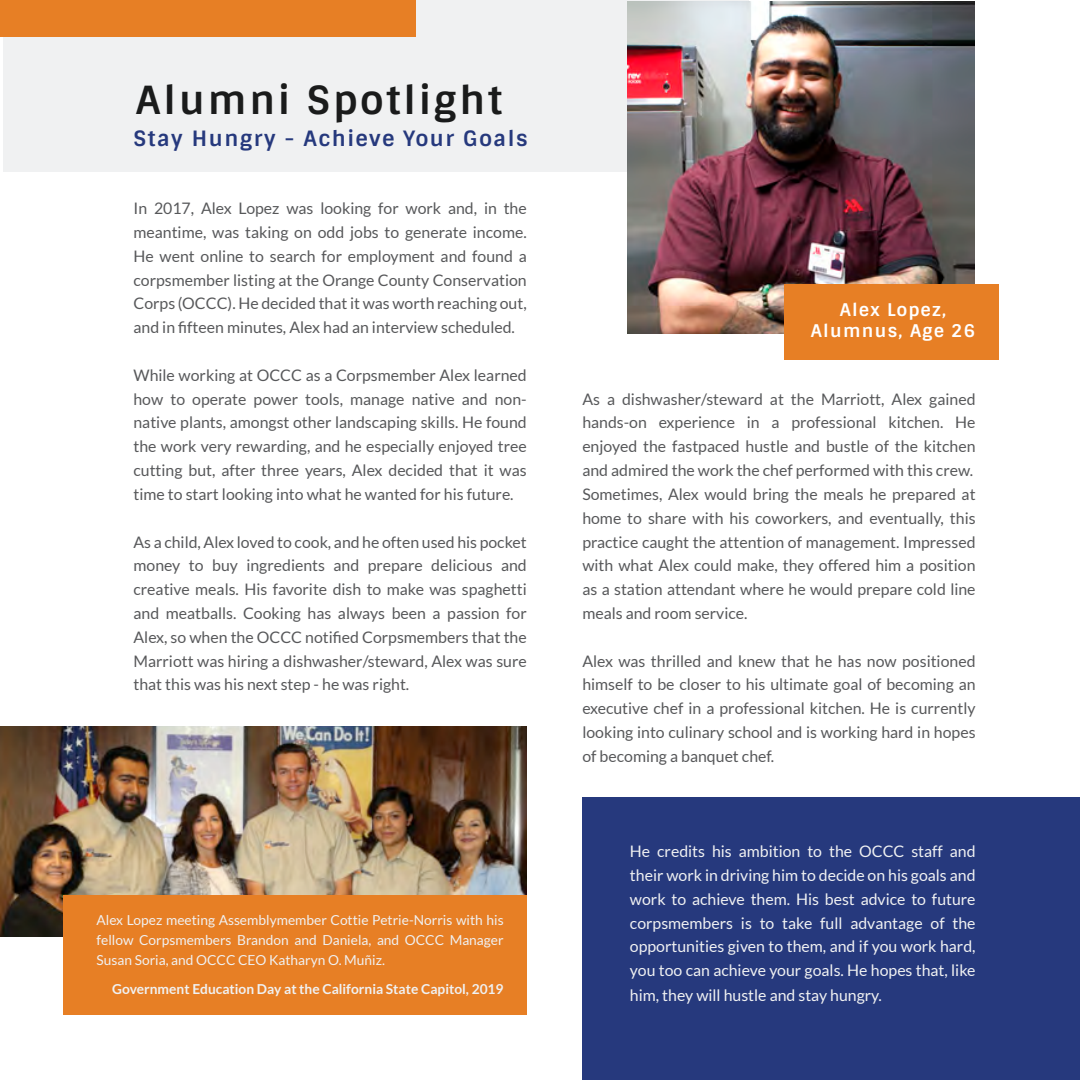
<style>
.page{position:relative;width:1080px;height:1080px;background:#fff}
.page>*{position:absolute;margin:0;border:0;box-sizing:border-box;transform-origin:0 0}
.Title_page{font:700 38.75px "Sintony";letter-spacing:.075em;color:#1a1b1b}
.Text_title__color{font:700 21.25px "Sintony";letter-spacing:.075em;color:#26397d}
.title_page{font:700 17.5px "Sintony";letter-spacing:.075em;color:#fff}
.Text_area{font:15.75px/23.8px "Lato";color:#57585a;text-align:justify}
.Text_area-2{font:15.75px/24px "Lato";color:#f0f1f2;text-align:justify}
.Text_area-3{font:13.75px/20px "Lato";color:#f0f1f2;text-align:justify}
.Text_area-4{font:700 13.75px "Lato";color:#f0f1f2}
</style>
<div class="page">
<div style="left:3px;top:0;width:746px;height:172px;background:#f0f1f2"></div>
<div style="left:582px;top:797px;width:498px;height:283px;background:#26397d"></div>
<img style="left:628px;top:1px;width:346px;height:333px">
<div style="left:785px;top:284px;width:214px;height:76px;background:#e77f25"></div>
<div style="left:0;top:0;width:416px;height:37px;background:#e77f25"></div>
<img style="left:0;top:727px;width:527px;height:210px">
<div style="left:63px;top:895px;width:464px;height:120px;background:#e77f25"></div>
<p class="Title_page" style="left:136px;top:76px;width:368px">Alumni Spotlight</p>
<p class="Text_title__color" style="left:134px;top:124px;width:396px">Stay Hungry - Achieve Your Goals</p>
<p class="Text_area" style="left:134px;top:197px;width:395px">In 2017, Alex Lopez was looking for work and, in the meantime, was taking on odd jobs to generate income.<br>He went online to search for employment and found a corpsmember listing at the Orange County Conservation Corps (OCCC). He decided that it was worth reaching out, and in fifteen minutes, Alex had an interview scheduled.</p>
<p class="Text_area" style="left:134px;top:363px;width:395px">While working at OCCC as a Corpsmember Alex learned how to operate power tools, manage native and non&shy;native plants, amongst other landscaping skills. He found the work very rewarding, and he especially enjoyed tree cutting but, after three years, Alex decided that it was time to start looking into what he wanted for his future.</p>
<p class="Text_area" style="left:134px;top:530px;width:395px">As a child, Alex loved to cook, and he often used his pocket money to buy ingredients and prepare delicious and creative meals. His favorite dish to make was spaghetti and meatballs. Cooking has always been a passion for Alex, so when the OCCC notified Corpsmembers that the Marriott was hiring a dishwasher/steward, Alex was sure that this was his next step - he was right.</p>
<p class="Text_area-3" style="left:97px;top:910px;width:409px">Alex Lopez meeting Assemblymember Cottie Petrie-Norris with his fellow Corpsmembers Brandon and Daniela, and OCCC Manager Susan Soria, and OCCC CEO Katharyn O. Muñiz.</p>
<p class="Text_area-4" style="left:112px;top:981px;width:393px">Government Education Day at the California State Capitol, 2019</p>
<p class="title_page" style="left:840px;top:299px;width:108px">Alex Lopez,</p>
<p class="title_page" style="left:811px;top:320px;width:166px">Alumnus, Age 26</p>
<p class="Text_area" style="left:582px;top:387px;width:395px">As a dishwasher/steward at the Marriott, Alex gained hands-on experience in a professional kitchen. He enjoyed the fastpaced hustle and bustle of the kitchen and admired the work the chef performed with this crew.</p>
<p class="Text_area" style="left:582px;top:482px;width:395px">Sometimes, Alex would bring the meals he prepared at home to share with his coworkers, and eventually, this practice caught the attention of management. Impressed with what Alex could make, they offered him a position as a station attendant where he would prepare cold line meals and room service.</p>
<p class="Text_area" style="left:582px;top:649px;width:395px">Alex was thrilled and knew that he has now positioned himself to be closer to his ultimate goal of becoming an executive chef in a professional kitchen. He is currently looking into culinary school and is working hard in hopes of becoming a banquet chef.</p>
<p class="Text_area-2" style="left:630px;top:839px;width:347px">He credits his ambition to the OCCC staff and their work in driving him to decide on his goals and work to achieve them. His best advice to future corpsmembers is to take full advantage of the opportunities given to them, and if you work hard, you too can achieve your goals. He hopes that, like him, they will hustle and stay hungry.</p>
</div>
